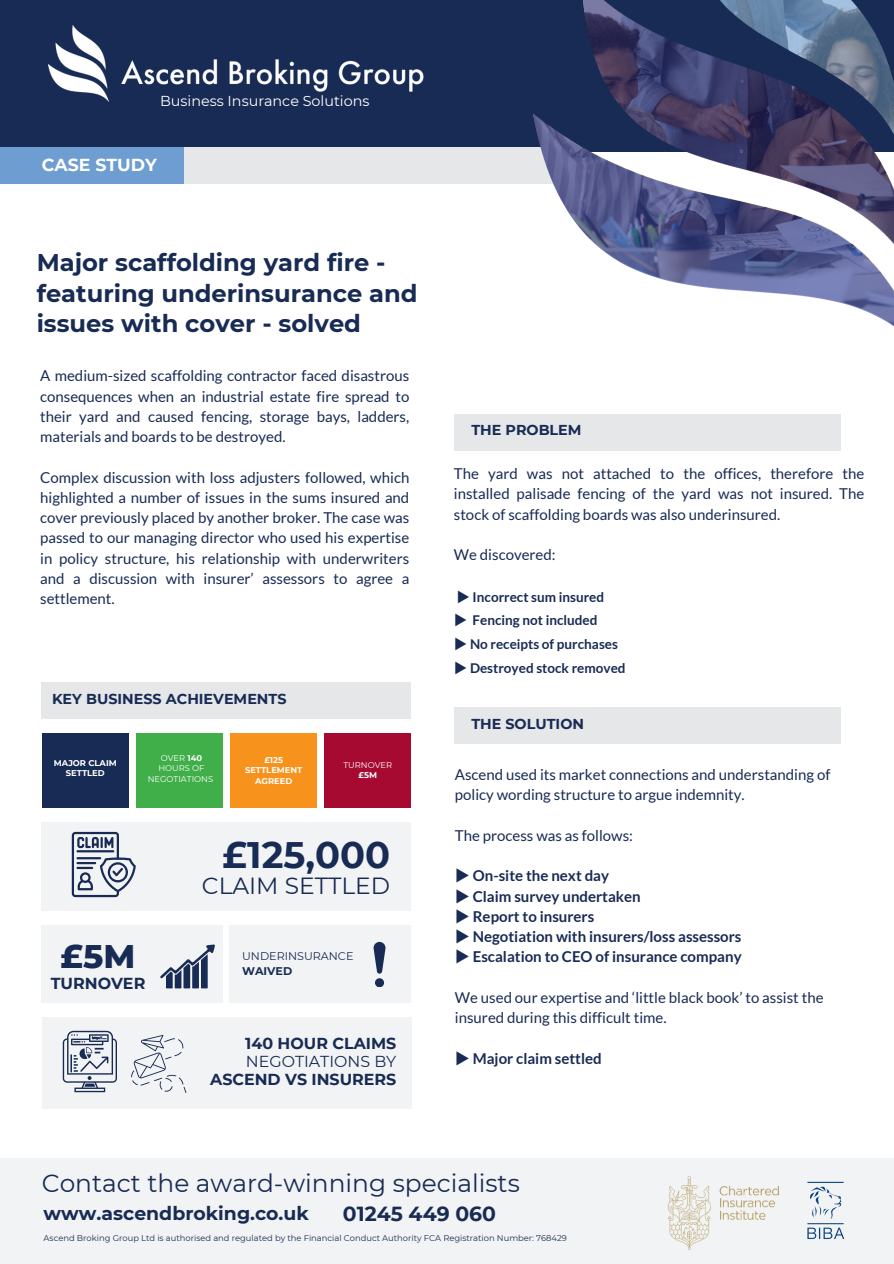
<style>
.page{position:relative;width:894px;height:1264px;background:#fff}
.page>*{position:absolute;margin:0;border:0;box-sizing:border-box;transform-origin:0 0}
.t1{font:700 36.9px "Montserrat";color:#182b54}
.t2{font:800 33.45px "Montserrat";color:#182b54}
.t3{font:24.9px "Montserrat";color:#182b54}
.t4{font:700 24.15px/30.3px "Montserrat";color:#182b54}
.t5{font:23.4px "Montserrat";color:#182b54}
.t6{font:700 20.4px "Montserrat";color:#182b54}
.t7{font:700 18.9px "Montserrat";color:#182b54}
.t8{font:700 17.4px "Montserrat";color:#fff}
.t9{font:700 15.9px/18px "Montserrat";color:#182b54;text-align:right}
.t10{font:15px/20.2px "Lato";color:#182b54;text-align:justify}
.t11{font:700 15px/20.2px "Lato";color:#182b54}
.t12{font:700 14.4px "Montserrat";color:#182b54}
.t13{font:14.4px "Montserrat";color:#fff}
.t14{font:700 13.5px "Lato";color:#182b54}
.t15{font:11.1px/14.9px "Montserrat";color:#182b54}
.t16{font:8.4px "Montserrat";color:#182b54}
.t17{font:700 8.4px/10.5px "Montserrat";color:#fff;text-align:center}
.t18{font:8.4px/10.5px "Montserrat";color:#fff;text-align:center}
.s1{font-weight:700}
.s2{font-weight:400}
.s3{font-family:"Noto Sans CJ Ksc";font-weight:400}
.s4{font-family:"Noto Sans CJ Ksc"}
</style>
<div class="page">
<div style="left:0;top:0;width:893px;height:151px;background:#182b54"></div>
<img style="left:48px;top:25px;width:376px;height:77px">
<div style="left:184px;top:147px;width:376px;height:37px;background:#e6e7e9"></div>
<img style="left:533px;top:0;width:360px;height:326px">
<div style="left:0;top:147px;width:183px;height:37px;background:#6d9dd1"></div>
<div style="left:42px;top:682px;width:369px;height:37px;background:#e6e7e9"></div>
<div style="left:0;top:1158px;width:893px;height:105px;background:#f2f3f4"></div>
<div style="left:42px;top:733px;width:87px;height:75px;background:#182b54"></div>
<div style="left:136px;top:733px;width:87px;height:75px;background:#40ae49"></div>
<div style="left:230px;top:733px;width:87px;height:75px;background:#f7931d"></div>
<div style="left:324px;top:733px;width:87px;height:75px;background:#a60a31"></div>
<div style="left:42px;top:822px;width:369px;height:88px;background:#f2f3f4"></div>
<div style="left:42px;top:925px;width:181px;height:77px;background:#f2f3f4"></div>
<div style="left:230px;top:925px;width:181px;height:77px;background:#f2f3f4"></div>
<div style="left:42px;top:1017px;width:369px;height:91px;background:#f2f3f4"></div>
<svg style="left:160px;top:944px;width:55px;height:44px"></svg>
<svg style="left:63px;top:1030px;width:54px;height:62px"></svg>
<svg style="left:131px;top:1035px;width:55px;height:57px"></svg>
<div style="left:454px;top:414px;width:386px;height:36px;background:#e6e7e9"></div>
<div style="left:454px;top:707px;width:386px;height:36px;background:#e6e7e9"></div>
<img style="left:667px;top:1176px;width:112px;height:74px">
<img style="left:807px;top:1181px;width:38px;height:58px">
<svg style="left:72px;top:831px;width:64px;height:66px"></svg>
<svg style="left:373px;top:941px;width:12px;height:32px"></svg>
<div style="left:375px;top:978px;width:9px;height:8px;background:#182b54;border-radius:50%"></div>
<p class="t13" style="left:160px;top:92px;width:211px">Business Insurance Solutions</p>
<p class="t8" style="left:42px;top:154px;width:117px">CASE STUDY</p>
<p class="t4" style="left:37px;top:247px;width:382px">Major scaffolding yard fire - featuring underinsurance and issues with cover - solved</p>
<p class="t10" style="left:40px;top:365px;width:370px">A medium-sized scaffolding contractor faced disastrous consequences when an industrial estate fire spread to their yard and caused fencing, storage bays, ladders, materials and boards to be destroyed.</p>
<p class="t10" style="left:40px;top:466px;width:370px">Complex discussion with loss adjusters followed, which highlighted a number of issues in the sums insured and cover previously placed by another broker. The case was passed to our managing director who used his expertise in policy structure, his relationship with underwriters and a discussion with insurer’ assessors to agree a settlement.</p>
<h6 class="t12" style="left:52px;top:690px;width:236px">KEY BUSINESS ACHIEVEMENTS</h6>
<h3 class="t17" style="left:54px;top:757px;width:64px">MAJOR CLAIM<br>SETTLED</h3>
<p class="t18" style="left:148px;top:752px;width:67px">OVER <span class="s1">140<br></span>HOURS OF<br>NEGOTIATIONS</p>
<p class="t17" style="left:245px;top:754px;width:59px">£125<br>SETTLEMENT<br>AGREED</p>
<p class="t18" style="left:343px;top:759px;width:50px">TURNOVER <span class="s1">£5M</span></p>
<p class="t2" style="left:61px;top:935px;width:76px">£5M</p>
<p class="t9" style="left:51px;top:974px;width:96px">TURNOVER</p>
<p class="t1" style="left:222px;top:832px;width:169px">£125,000</p>
<p class="t5" style="left:202px;top:870px;width:190px">CLAIM SETTLED</p>
<p class="t15" style="left:242px;top:948px;width:113px">UNDERINSURANCE<br><span class="s1">WAIVED</span></p>
<p class="t9" style="left:210px;top:1034px;width:188px">140 HOUR CLAIMS<br><span class="s2">NEGOTIATIONS BY<br></span>ASCEND VS INSURERS</p>
<p class="t12" style="left:471px;top:421px;width:112px">THE PROBLEM</p>
<p class="t10" style="left:454px;top:463px;width:412px">The yard was not attached to the offices, therefore the installed palisade fencing of the yard was not insured. The stock of scaffolding boards was also underinsured.</p>
<p class="t10" style="left:454px;top:544px;width:103px">We discovered:</p>
<p class="t14" style="left:456px;top:588px;width:149px"><span class="s3">▶</span> Incorrect sum insured</p>
<p class="t14" style="left:454px;top:612px;width:145px"><span class="s4">▶</span> Fencing not included</p>
<p class="t14" style="left:454px;top:635px;width:166px"><span class="s4">▶</span> No receipts of purchases</p>
<h2 class="t14" style="left:454px;top:659px;width:173px"><span class="s4">▶</span> Destroyed stock removed</h2>
<h1 class="t12" style="left:471px;top:714px;width:114px">THE SOLUTION</h1>
<p class="t10" style="left:455px;top:764px;width:377px">Ascend used its market connections and understanding of policy wording structure to argue indemnity.</p>
<p class="t10" style="left:455px;top:825px;width:180px">The process was as follows:</p>
<p class="t11" style="left:455px;top:865px;width:288px"><span class="s4">▶</span> On-site the next day<br><span class="s4">▶</span> Claim survey undertaken<br><span class="s4">▶</span> Report to insurers<br><span class="s4">▶</span> Negotiation with insurers/loss assessors <span class="s4">▶</span> Escalation to CEO of insurance company</p>
<p class="t10" style="left:455px;top:987px;width:370px">We used our expertise and ‘little black book’ to assist the insured during this difficult time.</p>
<p class="t11" style="left:455px;top:1047px;width:148px"><span class="s4">▶</span> Major claim settled</p>
<h6 class="t3" style="left:42px;top:1167px;width:479px">Contact the award-winning specialists</h6>
<p class="t7" style="left:44px;top:1201px;width:267px">www.ascendbroking.co.uk</p>
<p class="t6" style="left:343px;top:1201px;width:154px">01245 449 060</p>
<p class="t16" style="left:44px;top:1232px;width:524px">Ascend Broking Group Ltd is authorised and regulated by the Financial Conduct Authority FCA Registration Number: 768429</p>
</div>
